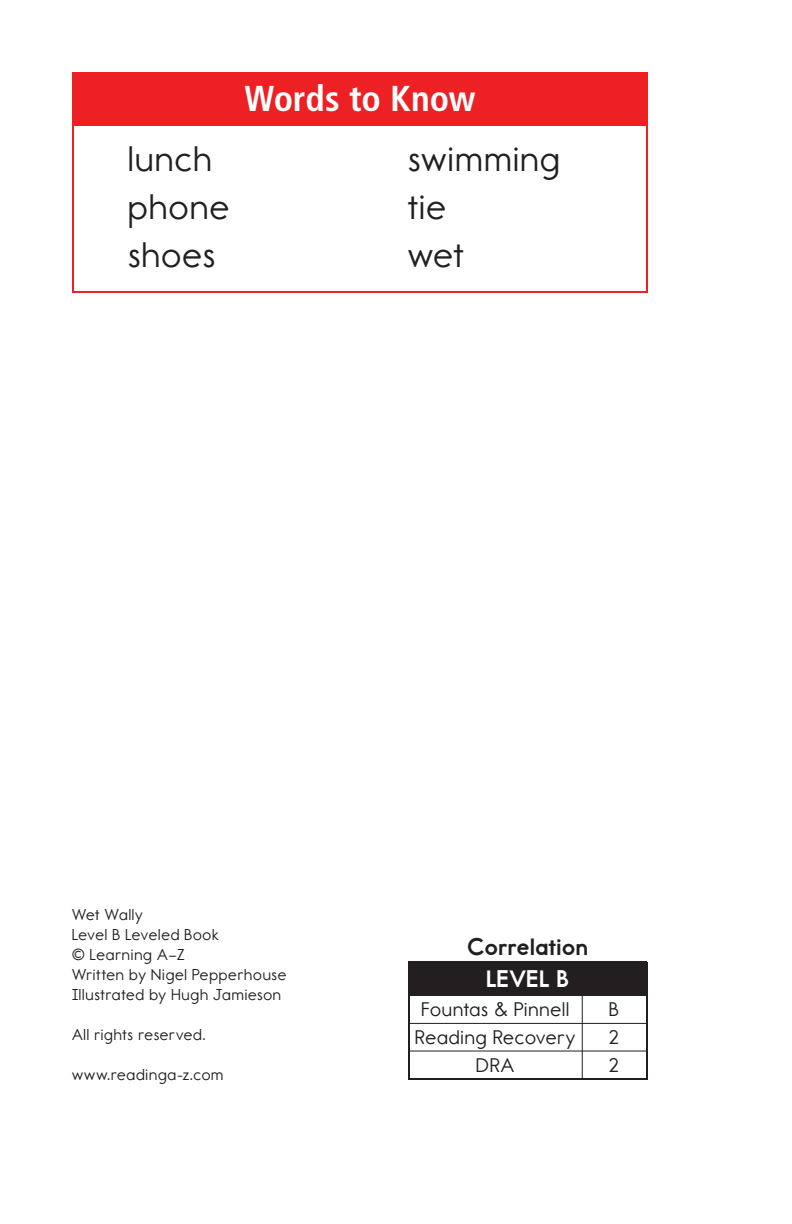
<style>
.page{position:relative;width:792px;height:1224px;background:#fff}
.page>*{position:absolute;margin:0;border:0;box-sizing:border-box;transform-origin:0 0}
.t1{font:36px/48px "Report School Rg";letter-spacing:.045em;color:#231f20}
.t2{font:700 condensed 36px "Frutiger";color:#fff}
.t3{font:24px "Report School Hv";letter-spacing:.025em;color:#231f20}
.t4{font:24px "Report School Hv";letter-spacing:.03em;color:#fff}
.t5{font:20px/28px "Report School Rg";letter-spacing:.04em;color:#231f20;text-align:justify}
.t6{font:16px/20px "Report School Rg";letter-spacing:.05em;color:#231f20}
</style>
<div class="page">
<div style="left:72px;top:72px;width:576px;height:54px;background:#ed2124"></div>
<div style="left:72px;top:124px;width:576px;height:169px;border:2px solid #ed2124"></div>
<div style="left:408px;top:962px;width:240px;height:118px;border:2px solid #231f20"></div>
<div style="left:409px;top:961px;width:238px;height:35px;background:#231f20"></div>
<hr style="left:408px;top:1023px;width:240px;height:1px;background:#231f20">
<hr style="left:408px;top:1051px;width:240px;height:1px;background:#231f20">
<hr style="left:582px;top:994px;width:1px;height:85px;background:#231f20">
<h1 class="t2" style="left:244px;top:77px;width:233px">Words to Know</h1>
<h1 class="t1" style="left:128px;top:135px;width:103px">lunch phone shoes</h1>
<h1 class="t1" style="left:408px;top:135px;width:153px">swimming tie<br>wet</h1>
<p class="t6" style="left:72px;top:905px;width:216px">Wet Wally<br>Level B Leveled Book<br>© Learning A–Z<br>Written by Nigel Pepperhouse<br>Illustrated by Hugh Jamieson</p>
<p class="t6" style="left:72px;top:1025px;width:135px">All rights reserved.</p>
<p class="t6" style="left:72px;top:1065px;width:153px">www.readinga-z.com</p>
<h2 class="t3" style="left:467px;top:933px;width:122px">Correlation</h2>
<h2 class="t4" style="left:487px;top:964px;width:84px">LEVEL B</h2>
<p class="t5" style="left:415px;top:995px;width:162px;text-align:center">Fountas &amp; Pinnell<br>Reading Recovery<br>DRA</p>
<p class="t5" style="left:609px;top:995px;width:11px">B 2<br>2</p>
</div>
